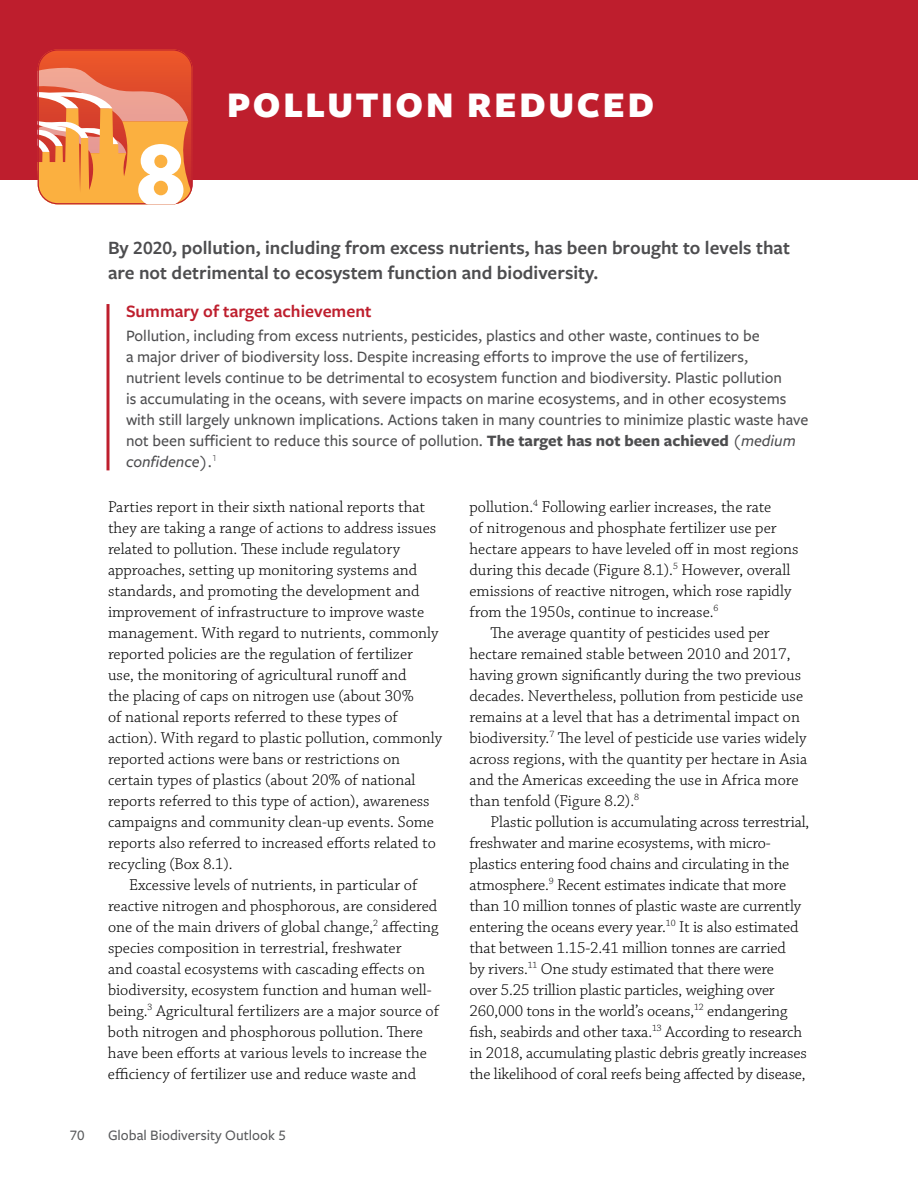
<style>
.page{position:relative;width:918px;height:1188px;background:#fff}
.page>*{position:absolute;margin:0;border:0;box-sizing:border-box;transform-origin:0 0}
.t1{font:900 37.5px "Freight Sans Pro";letter-spacing:.07em;color:#fff}
.t2{font:600 19.5px/25.5px "Freight Sans Pro";color:#4d4d4f}
.t3{font:600 18px "Freight Sans Pro";color:#be1e2d}
.t4{font:300 16.5px "Chaparral Pro";color:#000}
.t5{font:500 16.5px/21px "Freight Sans Pro";color:#4d4d4f}
.t6{font:500 15px "Freight Sans Pro";color:#58595b}
.s1{font-weight:700}
.s2{font-style:italic}
</style>
<div class="page">
<div style="left:0;top:0;width:918px;height:180px;background:#be1e2d"></div>
<svg style="left:106px;top:304px;width:4px;height:166px"></svg>
<svg style="left:38px;top:49px;width:155px;height:155px;background:#ee925f"></svg>
<h1 class="t1" style="left:227px;top:78px;width:429px">POLLUTION REDUCED</h1>
<p class="t2" style="left:108px;top:234px;width:684px">By 2020, pollution, including from excess nutrients, has been brought to levels that are not detrimental to ecosystem function and biodiversity.</p>
<p class="t3" style="left:126px;top:298px;width:247px">Summary of target achievement</p>
<p class="t5" style="left:126px;top:324px;width:684px">Pollution, including from excess nutrients, pesticides, plastics and other waste, continues to be<br>a major driver of biodiversity loss. Despite increasing efforts to improve the use of fertilizers,<br>nutrient levels continue to be detrimental to ecosystem function and biodiversity. Plastic pollution<br>is accumulating in the oceans, with severe impacts on marine ecosystems, and in other ecosystems with still largely unknown implications. Actions taken in many countries to minimize plastic waste have not been sufficient to reduce this source of pollution. <span class="s1">The target has not been achieved</span> (<span class="s2">medium confidence</span>).<sup>1</sup></p>
<p class="t4" style="left:108px;top:497px;width:319px">Parties report in their sixth national reports that</p>
<p class="t4" style="left:108px;top:518px;width:330px">they are taking a range of actions to address issues</p>
<p class="t4" style="left:108px;top:539px;width:294px">related to pollution. These include regulatory</p>
<p class="t4" style="left:108px;top:560px;width:311px">approaches, setting up monitoring systems and</p>
<p class="t4" style="left:108px;top:581px;width:313px">standards, and promoting the development and</p>
<p class="t4" style="left:108px;top:602px;width:318px">improvement of infrastructure to improve waste</p>
<p class="t4" style="left:108px;top:623px;width:332px">management. With regard to nutrients, commonly</p>
<p class="t4" style="left:108px;top:644px;width:306px">reported policies are the regulation of fertilizer</p>
<p class="t4" style="left:108px;top:665px;width:300px">use, the monitoring of agricultural runoff and</p>
<p class="t4" style="left:108px;top:686px;width:307px">the placing of caps on nitrogen use (about 30%</p>
<p class="t4" style="left:108px;top:707px;width:291px">of national reports referred to these types of</p>
<p class="t4" style="left:108px;top:728px;width:336px">action). With regard to plastic pollution, commonly</p>
<p class="t4" style="left:108px;top:749px;width:294px">reported actions were bans or restrictions on</p>
<p class="t4" style="left:108px;top:770px;width:309px">certain types of plastics (about 20% of national</p>
<p class="t4" style="left:108px;top:791px;width:323px">reports referred to this type of action), awareness</p>
<p class="t4" style="left:108px;top:812px;width:328px">campaigns and community clean-up events. Some</p>
<p class="t4" style="left:108px;top:833px;width:329px">reports also referred to increased efforts related to</p>
<p class="t4" style="left:108px;top:854px;width:126px">recycling (Box 8.1).</p>
<p class="t4" style="left:129px;top:875px;width:290px">Excessive levels of nutrients, in particular of</p>
<p class="t4" style="left:108px;top:896px;width:331px">reactive nitrogen and phosphorous, are considered</p>
<p class="t4" style="left:108px;top:917px;width:332px">one of the main drivers of global change,<sup>2</sup> affecting</p>
<p class="t4" style="left:108px;top:938px;width:295px">species composition in terrestrial, freshwater</p>
<p class="t4" style="left:108px;top:959px;width:319px">and coastal ecosystems with cascading effects on</p>
<p class="t4" style="left:108px;top:980px;width:325px">biodiversity, ecosystem function and human well-</p>
<p class="t4" style="left:108px;top:1001px;width:333px">being.<sup>3</sup> Agricultural fertilizers are a major source of</p>
<p class="t4" style="left:108px;top:1022px;width:316px">both nitrogen and phosphorous pollution. There</p>
<p class="t4" style="left:108px;top:1043px;width:320px">have been efforts at various levels to increase the</p>
<p class="t4" style="left:108px;top:1064px;width:310px">efficiency of fertilizer use and reduce waste and</p>
<p class="t4" style="left:469px;top:497px;width:303px">pollution.<sup>4</sup> Following earlier increases, the rate</p>
<p class="t4" style="left:469px;top:518px;width:309px">of nitrogenous and phosphate fertilizer use per</p>
<p class="t4" style="left:469px;top:539px;width:331px">hectare appears to have leveled off in most regions</p>
<p class="t4" style="left:469px;top:560px;width:322px">during this decade (Figure 8.1).<sup>5</sup> However, overall</p>
<p class="t4" style="left:470px;top:581px;width:323px">emissions of reactive nitrogen, which rose rapidly</p>
<p class="t4" style="left:470px;top:602px;width:250px">from the 1950s, continue to increase.<sup>6</sup></p>
<p class="t4" style="left:490px;top:623px;width:281px">The average quantity of pesticides used per</p>
<p class="t4" style="left:469px;top:644px;width:323px">hectare remained stable between 2010 and 2017,</p>
<p class="t4" style="left:469px;top:665px;width:333px">having grown significantly during the two previous</p>
<p class="t4" style="left:469px;top:686px;width:335px">decades. Nevertheless, pollution from pesticide use</p>
<p class="t4" style="left:469px;top:707px;width:332px">remains at a level that has a detrimental impact on</p>
<p class="t4" style="left:469px;top:728px;width:338px">biodiversity.<sup>7</sup> The level of pesticide use varies widely</p>
<p class="t4" style="left:469px;top:749px;width:339px">across regions, with the quantity per hectare in Asia</p>
<p class="t4" style="left:469px;top:770px;width:331px">and the Americas exceeding the use in Africa more</p>
<p class="t4" style="left:469px;top:791px;width:171px">than tenfold (Figure 8.2).<sup>8</sup></p>
<p class="t4" style="left:490px;top:812px;width:320px">Plastic pollution is accumulating across terrestrial,</p>
<p class="t4" style="left:469px;top:833px;width:303px">freshwater and marine ecosystems, with micro-</p>
<p class="t4" style="left:469px;top:854px;width:321px">plastics entering food chains and circulating in the</p>
<p class="t4" style="left:469px;top:875px;width:318px">atmosphere.<sup>9</sup> Recent estimates indicate that more</p>
<p class="t4" style="left:469px;top:896px;width:333px">than 10 million tonnes of plastic waste are currently</p>
<p class="t4" style="left:469px;top:917px;width:331px">entering the oceans every year.<sup>10</sup> It is also estimated</p>
<p class="t4" style="left:470px;top:938px;width:318px">that between 1.15-2.41 million tonnes are carried</p>
<p class="t4" style="left:470px;top:959px;width:306px">by rivers.<sup>11</sup> One study estimated that there were</p>
<p class="t4" style="left:469px;top:980px;width:307px">over 5.25 trillion plastic particles, weighing over</p>
<p class="t4" style="left:469px;top:1001px;width:319px">260,000 tons in the world’s oceans,<sup>12</sup> endangering</p>
<p class="t4" style="left:470px;top:1022px;width:334px">fish, seabirds and other taxa.<sup>13</sup> According to research</p>
<p class="t4" style="left:470px;top:1043px;width:339px">in 2018, accumulating plastic debris greatly increases</p>
<p class="t4" style="left:470px;top:1064px;width:338px">the likelihood of coral reefs being affected by disease,</p>
<p class="t6" style="left:70px;top:1125px;width:16px">70</p>
<p class="t6" style="left:108px;top:1125px;width:179px">Global Biodiversity Outlook 5</p>
</div>
